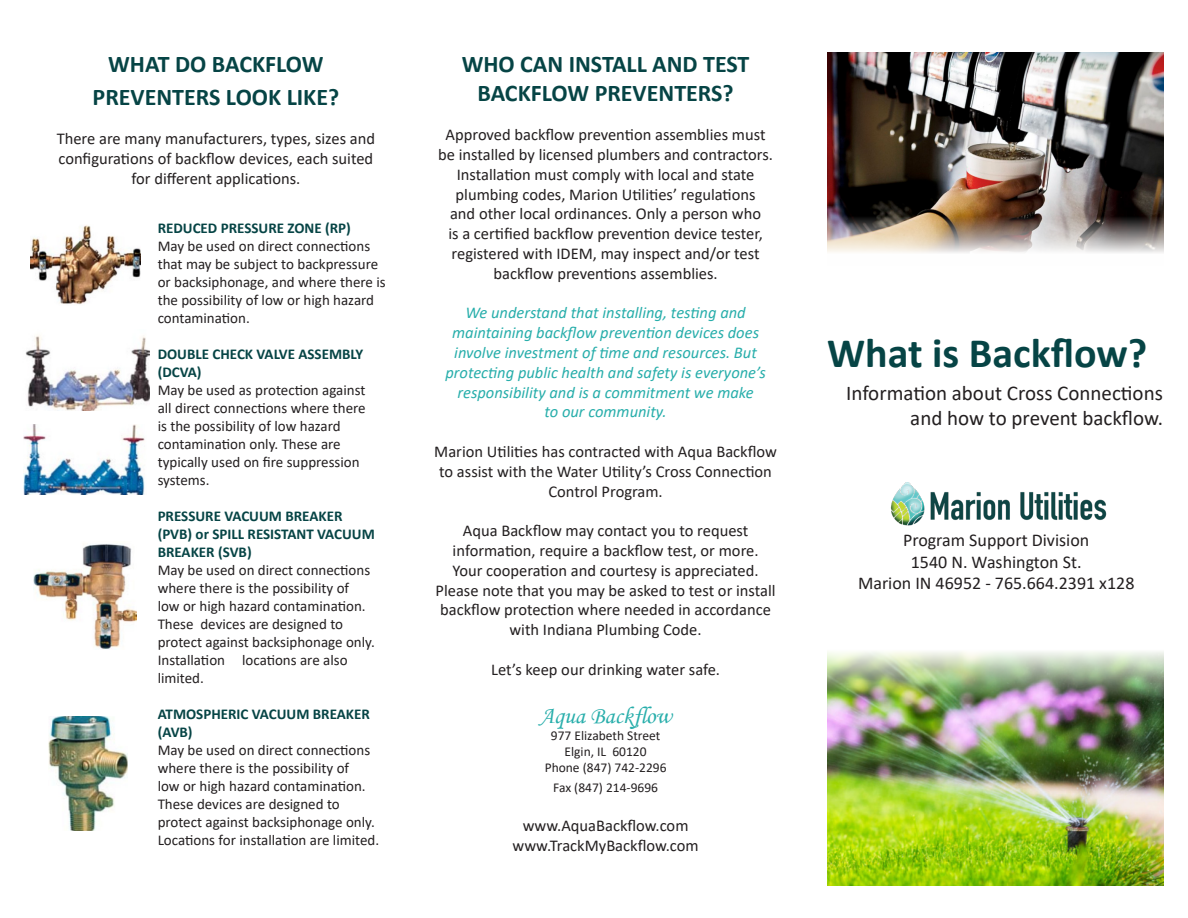
<style>
.page{position:relative;width:1188px;height:918px;background:#fff}
.page>*{position:absolute;margin:0;border:0;box-sizing:border-box;transform-origin:0 0}
.t1{font:700 42px "Calibri";color:#064445}
.t2{font:700 24px/28.8px "Calibri";color:#064445;text-align:center}
.t3{font:24px "Monotype Corsiva";color:#28aeab}
.t4{font:21px/25.2px "Calibri";color:#231f20;text-align:right}
.t5{font:18px "Calibri";color:#231f20}
.t6{font:16.5px/19.8px "Calibri";color:#231f20;text-align:center}
.t7{font:italic 16.5px/19.8px "Calibri";color:#28aeab;text-align:center}
.t8{font:15px/18px "Calibri";color:#231f20}
.t9{font:700 15px/18px "Calibri";color:#064445}
.t10{font:13.5px "Calibri";color:#231f20}
.s1{font-weight:700;color:#064445}
</style>
<div class="page">
<img style="left:827px;top:52px;width:336px;height:201px">
<img style="left:827px;top:651px;width:336px;height:235px">
<img style="left:890px;top:483px;width:216px;height:43px">
<img style="left:30px;top:225px;width:110px;height:79px">
<img style="left:25px;top:336px;width:125px;height:75px">
<img style="left:23px;top:425px;width:122px;height:70px">
<img style="left:34px;top:544px;width:102px;height:105px">
<img style="left:48px;top:717px;width:79px;height:113px">
<p class="t2" style="left:108px;top:50px;width:217px">WHAT DO BACKFLOW</p>
<p class="t2" style="left:93px;top:82px;width:248px">PREVENTERS LOOK LIKE?</p>
<p class="t6" style="left:57px;top:129px;width:320px;text-align:left">There are many manufacturers, types, sizes and configurations of backflow devices, each suited</p>
<p class="t6" style="left:131px;top:168px;width:170px">for different applications.</p>
<p class="t9" style="left:158px;top:219px;width:195px">REDUCED PRESSURE ZONE (RP)</p>
<p class="t8" style="left:158px;top:236px;width:230px">May be used on direct connections that may be subject to backpressure or backsiphonage, and where there is the possibility of low or high hazard contamination.</p>
<p class="t9" style="left:158px;top:345px;width:207px">DOUBLE CHECK VALVE ASSEMBLY (DCVA)</p>
<p class="t8" style="left:158px;top:380px;width:209px">May be used as protection against all direct connections where there is the possibility of low hazard contamination only. These are typically used on fire suppression systems.</p>
<p class="t8" style="left:158px;top:506px;width:219px"><span class="s1">PRESSURE VACUUM BREAKER (PVB) or SPILL RESISTANT VACUUM<br>BREAKER (SVB)<br></span>May be used on direct connections where there is the possibility of low or high hazard contamination.<br>These devices are designed to protect against backsiphonage only.<br>Installation locations are also limited.</p>
<p class="t9" style="left:158px;top:705px;width:214px">ATMOSPHERIC VACUUM BREAKER (AVB)</p>
<p class="t8" style="left:158px;top:740px;width:223px">May be used on direct connections where there is the possibility of<br>low or high hazard contamination.<br>These devices are designed to protect against backsiphonage only.<br>Locations for installation are limited.</p>
<p class="t2" style="left:462px;top:49px;width:289px">WHO CAN INSTALL AND TEST<br>BACKFLOW PREVENTERS?</p>
<p class="t6" style="left:438px;top:124px;width:336px">Approved backflow prevention assemblies must be installed by licensed plumbers and contractors.<br>Installation must comply with local and state plumbing codes, Marion Utilities’ regulations<br>and other local ordinances. Only a person who<br>is a certified backflow prevention device tester, registered with IDEM, may inspect and/or test backflow preventions assemblies.</p>
<p class="t7" style="left:445px;top:302px;width:322px">We understand that installing, testing and maintaining backflow prevention devices does involve investment of time and resources. But protecting public health and safety is everyone’s responsibility and is a commitment we make</p>
<p class="t7" style="left:545px;top:401px;width:124px">to our community.</p>
<p class="t6" style="left:434px;top:441px;width:344px">Marion Utilities has contracted with Aqua Backflow to assist with the Water Utility’s Cross Connection<br>Control Program.</p>
<p class="t6" style="left:453px;top:520px;width:307px">Aqua Backflow may contact you to request information, require a backflow test, or more.</p>
<p class="t6" style="left:436px;top:560px;width:342px">Your cooperation and courtesy is appreciated.<br>Please note that you may be asked to test or install backflow protection where needed in accordance with Indiana Plumbing Code.</p>
<p class="t6" style="left:491px;top:659px;width:231px">Let’s keep our drinking water safe.</p>
<p class="t3" style="left:539px;top:701px;width:134px">Aqua Backflow</p>
<p class="t10" style="left:551px;top:726px;width:111px">977 Elizabeth Street</p>
<p class="t10" style="left:565px;top:742px;width:84px">Elgin, IL 60120</p>
<p class="t10" style="left:545px;top:758px;width:123px">Phone (847) 742-2296</p>
<p class="t10" style="left:553px;top:778px;width:106px">Fax (847) 214-9696</p>
<p class="t6" style="left:523px;top:816px;width:167px">www.AquaBackflow.com</p>
<p class="t6" style="left:513px;top:835px;width:188px">www.TrackMyBackflow.com</p>
<p class="t1" style="left:827px;top:323px;width:322px">What is Backflow?</p>
<p class="t4" style="left:846px;top:380px;width:318px">Information about Cross Connections and how to prevent backflow.</p>
<p class="t5" style="left:903px;top:528px;width:188px">Program Support Division</p>
<p class="t5" style="left:911px;top:549px;width:172px">1540 N. Washington St.</p>
<p class="t5" style="left:858px;top:571px;width:278px">Marion IN 46952 - 765.664.2391 x128</p>
</div>
